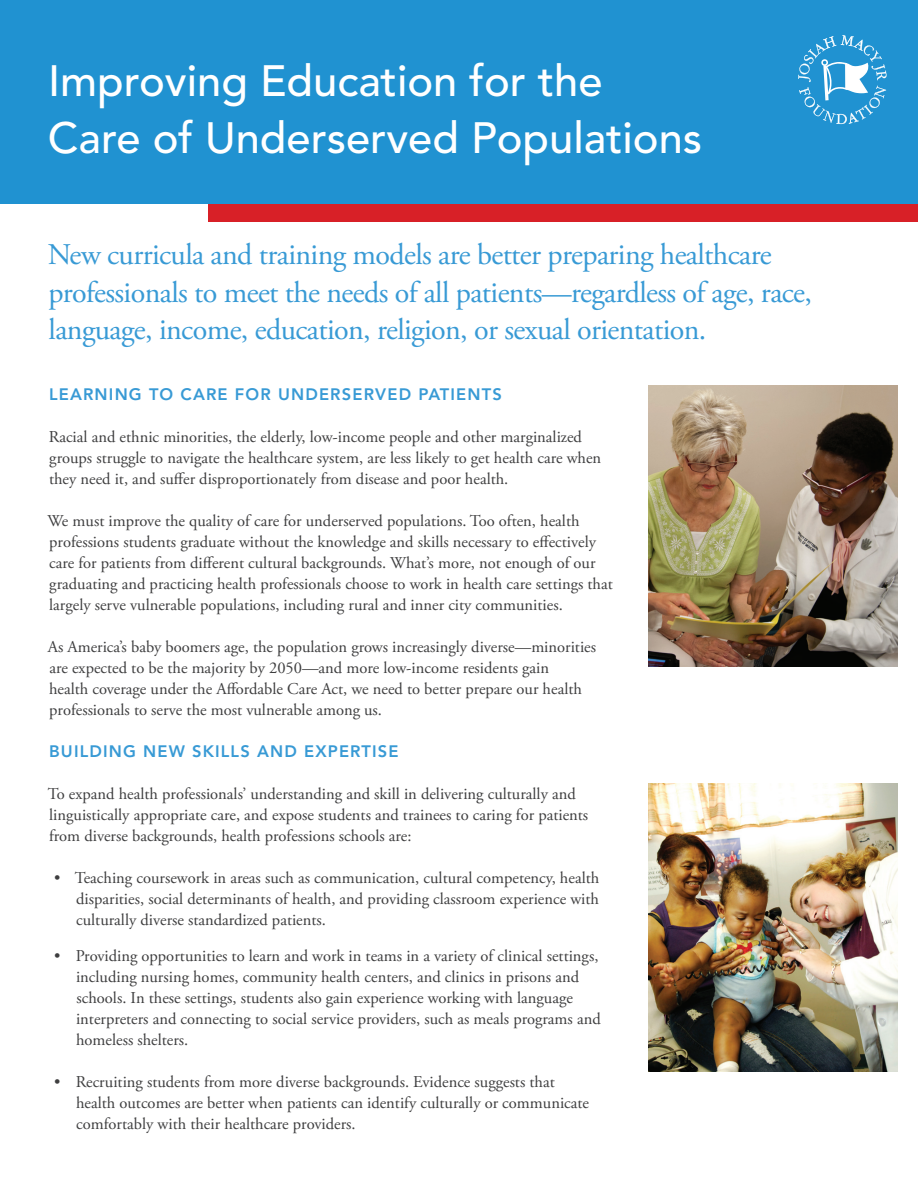
<style>
.page{position:relative;width:918px;height:1188px;background:#fff}
.page>*{position:absolute;margin:0;border:0;box-sizing:border-box;transform-origin:0 0}
.t1{font:500 43.5px/57px "Avenir LT Std";color:#fff}
.t2{font:30px/37.5px "Adobe Garamond Pro";letter-spacing:-.02em;color:#389ad5}
.t3{font:16.5px/21px "Adobe Garamond Pro";color:#3e3e3f}
.t4{font:800 16.5px "Avenir LT Std";letter-spacing:.07em;color:#389ad5}
</style>
<div class="page">
<div style="left:209px;top:204px;width:709px;height:17px;background:#d82027"></div>
<div style="left:0;top:0;width:918px;height:204px;background:#2092d1"></div>
<svg style="left:798px;top:35px;width:89px;height:89px"></svg>
<img style="left:648px;top:386px;width:250px;height:281px">
<img style="left:648px;top:784px;width:250px;height:287px">
<h1 class="t1" style="left:48px;top:53px;width:656px">Improving Education for the<br>Care of Underserved Populations</h1>
<h2 class="t2" style="left:48px;top:237px;width:766px">New curricula and training models are better preparing healthcare professionals to meet the needs of all patients—regardless of age, race, language, income, education, religion, or sexual orientation.</h2>
<p class="t4" style="left:49px;top:385px;width:454px">LEARNING TO CARE FOR UNDERSERVED PATIENTS</p>
<p class="t3" style="left:49px;top:427px;width:554px">Racial and ethnic minorities, the elderly, low-income people and other marginalized groups struggle to navigate the healthcare system, are less likely to get health care when they need it, and suffer disproportionately from disease and poor health.</p>
<p class="t3" style="left:47px;top:511px;width:567px">We must improve the quality of care for underserved populations. Too often, health professions students graduate without the knowledge and skills necessary to effectively care for patients from different cultural backgrounds. What’s more, not enough of our graduating and practicing health professionals choose to work in health care settings that largely serve vulnerable populations, including rural and inner city communities.</p>
<p class="t3" style="left:48px;top:637px;width:550px">As America’s baby boomers age, the population grows increasingly diverse—minorities are expected to be the majority by 2050—and more low-income residents gain<br>health coverage under the Affordable Care Act, we need to better prepare our health professionals to serve the most vulnerable among us.</p>
<p class="t4" style="left:49px;top:742px;width:349px">BUILDING N EW SKILLS AND EXPERTISE</p>
<p class="t3" style="left:48px;top:784px;width:542px">To expand health professionals’ understanding and skill in delivering culturally and linguistically appropriate care, and expose students and trainees to caring for patients from diverse backgrounds, health professions schools are:</p>
<p class="t3" style="left:76px;top:868px;width:525px;text-align:justify;text-indent:-22px">• Teaching coursework in areas such as communication, cultural competency, health disparities, social determinants of health, and providing classroom experience with culturally diverse standardized patients.</p>
<p class="t3" style="left:76px;top:946px;width:526px;text-indent:-22px">• Providing opportunities to learn and work in teams in a variety of clinical settings, including nursing homes, community health centers, and clinics in prisons and schools. In these settings, students also gain experience working with language interpreters and connecting to social service providers, such as meals programs and homeless shelters.</p>
<p class="t3" style="left:76px;top:1072px;width:515px;text-indent:-22px">• Recruiting students from more diverse backgrounds. Evidence suggests that health outcomes are better when patients can identify culturally or communicate comfortably with their healthcare providers.</p>
</div>
